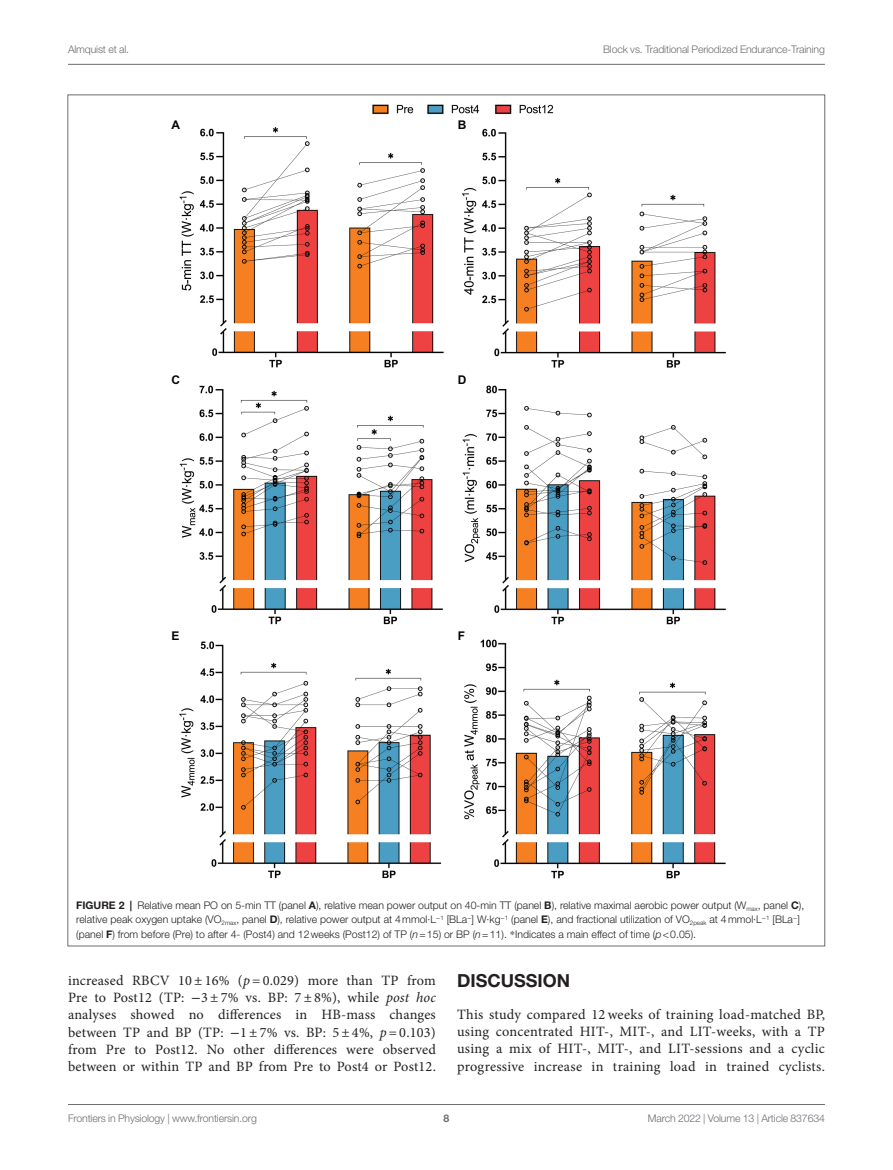
<style>
.page{position:relative;width:893px;height:1170px;background:#fff}
.page>*{position:absolute;margin:0;border:0;box-sizing:border-box;transform-origin:0 0}
.HEAD_1{font:700 18px "Helvetica Neue LT Std";color:#231f20}
.TEXT_FLUSH{font:14.25px/17.2px "Minion Pro";letter-spacing:.015em;color:#231f20;text-align:justify}
.t1{font:700 12px "Arial";color:#040503}
.FIG_LEG{font:300 10.5px/14.2px "Helvetica Neue LT Std";color:#231f20}
.t2{font:300 10.5px "Helvetica Neue LT Std";letter-spacing:-.015em;color:#6c6d70}
.t3{font:700 10.5px "Helvetica Neue LT Std";color:#6c6d70}
.s1{font-weight:700}
.s2{font-style:italic}
.s3{font-family:"STIX General";font-weight:400}
.s4{font-family:"STIX General"}
</style>
<div class="page">
<hr style="left:68px;top:64px;width:757px;height:1px;background:#6c6d70">
<hr style="left:68px;top:1104px;width:757px;height:1px;background:#6c6d70">
<img style="left:179px;top:104px;width:547px;height:775px">
<p class="t2" style="left:68px;top:42px;width:63px">Almquist et al.</p>
<p class="t2" style="left:603px;top:42px;width:223px">Block vs. Traditional Periodized Endurance-Training</p>
<p class="t1" style="left:171px;top:116px;width:10px">A</p>
<p class="t1" style="left:458px;top:116px;width:10px">B</p>
<p class="t1" style="left:171px;top:371px;width:10px">C</p>
<p class="t1" style="left:458px;top:371px;width:10px">D</p>
<p class="t1" style="left:171px;top:627px;width:10px">E</p>
<p class="t1" style="left:458px;top:627px;width:9px">F</p>
<p class="FIG_LEG" style="left:76px;top:897px;width:729px"><span class="s1">FIGURE 2 |</span> Relative mean PO on 5-min TT (panel <span class="s1">A</span>), relative mean power output on 40-min TT (panel <span class="s1">B</span>), relative maximal aerobic power output (W<sub>max</sub>, panel <span class="s1">C</span>), relative peak oxygen uptake (VO<sub>2max</sub>, panel <span class="s1">D</span>), relative power output at 4mmol·L<sup>−</sup><sup>1</sup> [BLa<sup>−</sup>] W·kg<sup>−</sup><sup>1</sup> (panel <span class="s1">E</span>), and fractional utilization of VO<sub>2peak</sub> at 4mmol·L<sup>−</sup><sup>1</sup> [BLa<sup>−</sup>] (panel <span class="s1">F</span>) from before (Pre) to after 4- (Post4) and 12weeks (Post12) of TP (<span class="s2">n</span>=15) or BP (<span class="s2">n</span>=11). <span class="s3">*</span>Indicates a main effect of time (<span class="s2">p</span>&lt;0.05).</p>
<p class="TEXT_FLUSH" style="left:68px;top:971px;width:369px">increased RBCV 10 ± 16% (<span class="s2">p</span> = 0.029) more than TP from Pre to Post12 (TP: <span class="s4">−</span>3 ± 7% vs. BP: 7 ± 8%), while <span class="s2">post hoc </span>analyses showed no differences in HB-mass changes between TP and BP (TP: <span class="s4">−</span>1 ± 7% vs. BP: 5 ± 4%, <span class="s2">p</span> = 0.103) from Pre to Post12. No other differences were observed between or within TP and BP from Pre to Post4 or Post12.</p>
<p class="HEAD_1" style="left:457px;top:969px;width:115px">DISCUSSION</p>
<p class="TEXT_FLUSH" style="left:457px;top:1005px;width:369px">This study compared 12weeks of training load-matched BP, using concentrated HIT-, MIT-, and LIT-weeks, with a TP using a mix of HIT-, MIT-, and LIT-sessions and a cyclic progressive increase in training load in trained cyclists.</p>
<p class="t2" style="left:68px;top:1111px;width:190px">Frontiers in Physiology | www.frontiersin.org</p>
<p class="t3" style="left:444px;top:1111px;width:7px">8</p>
<p class="t2" style="left:648px;top:1111px;width:178px">March 2022 | Volume 13 | Article 837634</p>
</div>
